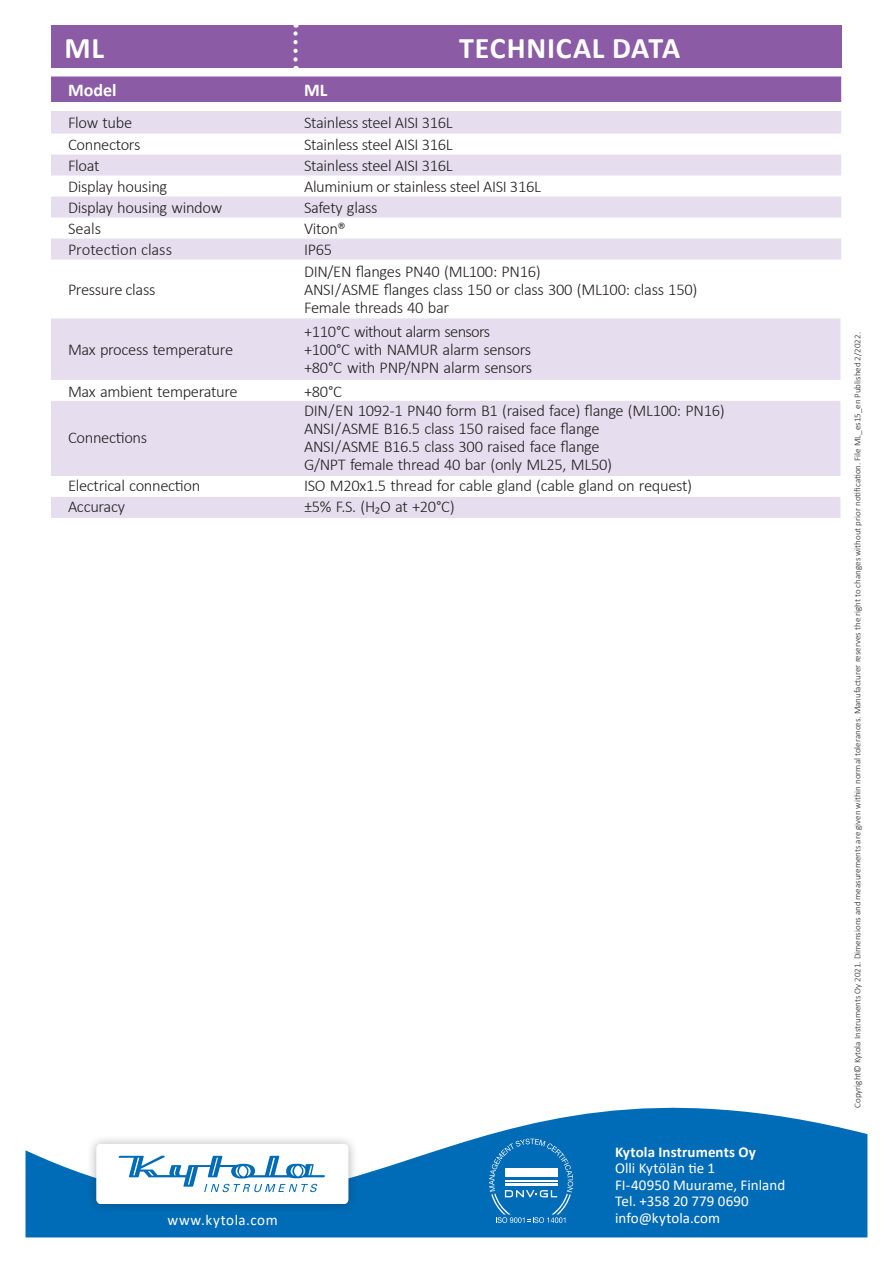
<style>
.page{position:relative;width:893px;height:1263px;background:#fff}
.page>*{position:absolute;margin:0;border:0;box-sizing:border-box;transform-origin:0 0}
.t1{font:700 30px "Calibri";letter-spacing:.025em;color:#fff}
.t2{font:700 18px "Calibri";color:#fff}
.Brochure_body_12pt{font:300 16.5px/18px "Calibri";letter-spacing:-.02em;color:#231f20}
.t3{font:15.15px "Calibri";letter-spacing:.035em;color:#fff}
.t4{font:15px/16.5px "Calibri";color:#fff}
.t5{font:700 15px "Calibri";letter-spacing:.005em;color:#fff}
.t6{font:300 9px "Calibri";color:#231f20}
</style>
<div class="page">
<svg style="left:26px;top:1107px;width:841px;height:131px;fill:#006bb6"></svg>
<svg style="left:489px;top:1138px;width:84px;height:85px"></svg>
<div style="left:86px;top:1134px;width:273px;height:80px;background:#231f20;opacity:.35"></div>
<div style="left:97px;top:1144px;width:251px;height:60px;background:#fff;border-radius:4px"></div>
<svg style="left:118px;top:1156px;width:207px;height:36px"></svg>
<div style="left:51px;top:26px;width:791px;height:42px;background:#8c5ba6"></div>
<svg style="left:293px;top:25px;width:5px;height:35px"></svg>
<div style="left:51px;top:76px;width:790px;height:26px;background:#8c5ba6"></div>
<svg style="left:51px;top:111px;width:790px;height:407px;fill:#e6deee"></svg>
<hr style="left:840px;top:318px;width:2px;height:62px;background:#fff">
<hr style="left:840px;top:380px;width:2px;height:21px;background:#fff">
<hr style="left:840px;top:401px;width:2px;height:75px;background:#fff">
<hr style="left:840px;top:476px;width:2px;height:21px;background:#fff">
<hr style="left:840px;top:497px;width:2px;height:21px;background:#fff">
<p class="t1" style="left:64px;top:27px;width:41px">ML</p>
<p class="t1" style="left:459px;top:27px;width:223px">TECHNICAL DATA</p>
<p class="t2" style="left:68px;top:77px;width:50px">Model</p>
<p class="t2" style="left:304px;top:77px;width:25px">ML</p>
<p class="Brochure_body_12pt" style="left:68px;top:114px;width:66px">Flow tube</p>
<p class="Brochure_body_12pt" style="left:304px;top:114px;width:150px">Stainless steel AISI 316L</p>
<p class="Brochure_body_12pt" style="left:68px;top:136px;width:74px">Connectors</p>
<p class="Brochure_body_12pt" style="left:304px;top:136px;width:150px">Stainless steel AISI 316L</p>
<p class="Brochure_body_12pt" style="left:68px;top:157px;width:33px">Float</p>
<p class="Brochure_body_12pt" style="left:304px;top:157px;width:150px">Stainless steel AISI 316L</p>
<p class="Brochure_body_12pt" style="left:68px;top:178px;width:101px">Display housing</p>
<p class="Brochure_body_12pt" style="left:304px;top:178px;width:238px">Aluminium or stainless steel AISI 316L</p>
<p class="Brochure_body_12pt" style="left:68px;top:199px;width:156px">Display housing window</p>
<p class="Brochure_body_12pt" style="left:304px;top:199px;width:75px">Safety glass</p>
<p class="Brochure_body_12pt" style="left:68px;top:220px;width:35px">Seals</p>
<p class="Brochure_body_12pt" style="left:304px;top:220px;width:43px">Viton®</p>
<p class="Brochure_body_12pt" style="left:68px;top:241px;width:106px">Protection class</p>
<p class="Brochure_body_12pt" style="left:304px;top:241px;width:30px">IP65</p>
<p class="Brochure_body_12pt" style="left:68px;top:281px;width:89px">Pressure class</p>
<p class="Brochure_body_12pt" style="left:304px;top:263px;width:395px">DIN/EN flanges PN40 (ML100: PN16)<br>ANSI / ASME flanges class 150 or class 300 (ML100: class 150)<br>Female threads 40 bar</p>
<p class="Brochure_body_12pt" style="left:68px;top:341px;width:167px">Max process temperature</p>
<p class="Brochure_body_12pt" style="left:304px;top:323px;width:230px">+110°C without alarm sensors +100°C with NAMUR alarm sensors +80°C with PNP/NPN alarm sensors</p>
<p class="Brochure_body_12pt" style="left:68px;top:382px;width:171px">Max ambient temperature</p>
<p class="Brochure_body_12pt" style="left:304px;top:382px;width:40px">+80°C</p>
<p class="Brochure_body_12pt" style="left:68px;top:428px;width:81px">Connections</p>
<p class="Brochure_body_12pt" style="left:304px;top:401px;width:422px">DIN / EN 1092-1 PN40 form B1 (raised face) flange (ML100: PN16)<br>ANSI / ASME B16.5 class 150 raised face flange<br>ANSI / ASME B16.5 class 300 raised face flange<br>G/NPT female thread 40 bar (only ML25, ML50)</p>
<p class="Brochure_body_12pt" style="left:68px;top:476px;width:134px">Electrical connection</p>
<p class="Brochure_body_12pt" style="left:304px;top:476px;width:390px">ISO M20x1.5 thread for cable gland (cable gland on request)</p>
<p class="Brochure_body_12pt" style="left:68px;top:497px;width:59px">Accuracy</p>
<p class="Brochure_body_12pt" style="left:304px;top:497px;width:152px">±5% F.S. (H₂O at +20°C)</p>
<p class="t3" style="left:167px;top:1209px;width:112px">www.kytola.com</p>
<p class="t5" style="left:615px;top:1141px;width:142px">Kytola Instruments Oy</p>
<p class="t4" style="left:615px;top:1159px;width:172px">Olli Kytölän tie 1<br>FI-40950 Muurame, Finland<br>Tel. +358 20 779 0690 info@kytola.com</p>
<p class="t6" style="left:852px;top:1108px;width:777px;rotate:-90deg">Copyright© Kytola Instruments Oy 2021. Dimensions and measurements are given within normal tolerances. Manufacturer reserves the right to changes without prior notification. File ML_es15_en Published 2/2022.</p>
</div>
